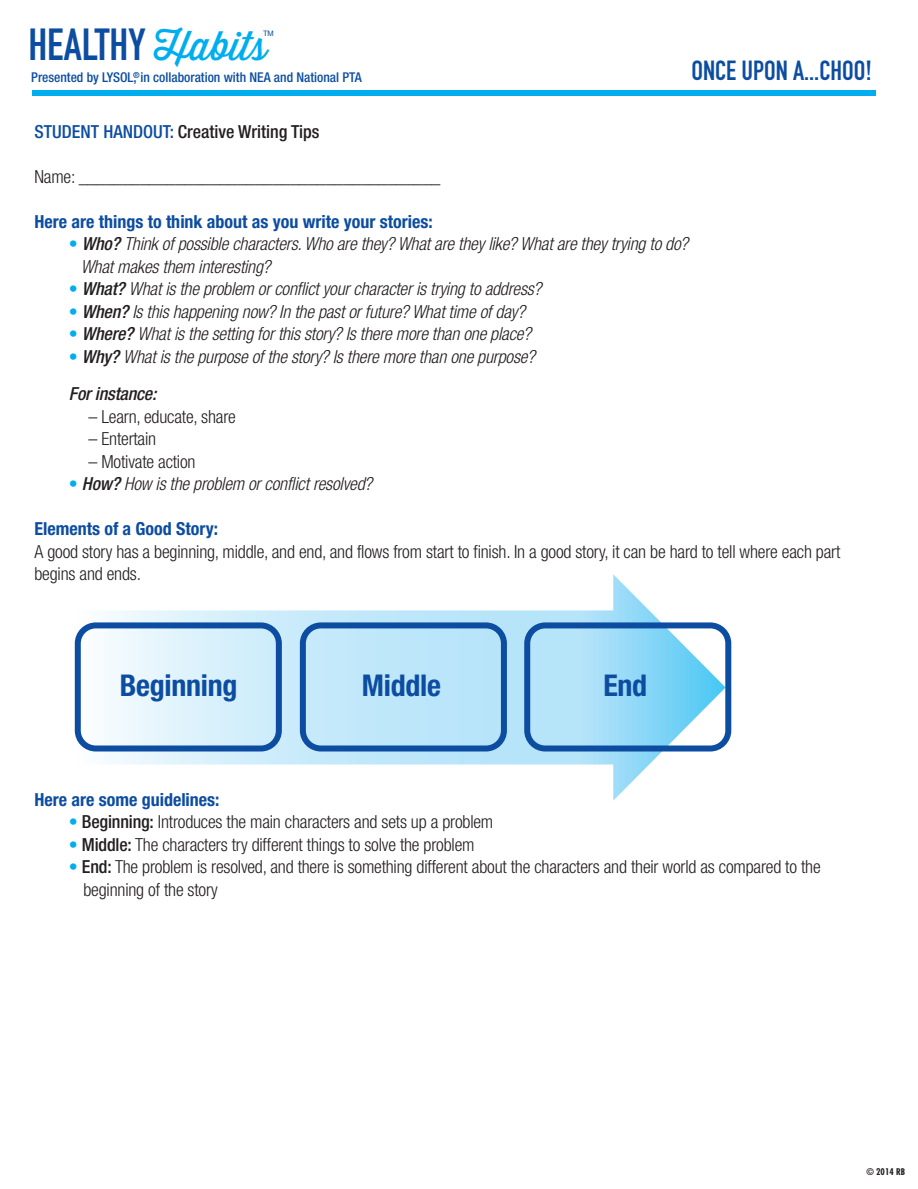
<style>
.page{position:relative;width:918px;height:1189px;background:#fff}
.page>*{position:absolute;margin:0;border:0;box-sizing:border-box;transform-origin:0 0}
.t1{font:44.25px "DIN Engschrift Alternate";color:#0d4da1}
.t2{font:700 condensed 30px "Helvetica Neue";letter-spacing:-.01em;color:#0d4da1}
.t3{font:27.3px "DIN Engschrift Alternate";color:#0d4da1}
.t4{font:300 condensed 18px/22.5px "Helvetica Neue";letter-spacing:-.01em;color:#231f20}
.t5{font:italic 300 condensed 18px/22.5px "Helvetica Neue";letter-spacing:-.01em;color:#231f20}
.t6{font:700 condensed 18px "Helvetica Neue";color:#0d4da1}
.t7{font:500 condensed 18px "Helvetica Neue";color:#231f20}
.t8{font:500 condensed 13.5px "Helvetica Neue";color:#0d4da1}
.t9{font:700 condensed 9px "Futura";color:#231f20}
.t10{font:500 condensed 8.25px "Helvetica Neue";color:#0d4da1}
.t11{font:7.5px "Helvetica";color:#0d4da1}
.s1{font-family:"Thirsty Script";font-size:40.05px;color:#00aeef}
.s2{color:#0d4da1}
.s3{font-style:normal;color:#00aeef}
.s4{font-weight:500}
.s5{color:#00aeef}
</style>
<div class="page">
<div style="left:32px;top:90px;width:843px;height:5px;background:#00aeef"></div>
<svg style="left:74px;top:574px;width:650px;height:226px"></svg>
<div style="left:75px;top:622px;width:207px;height:129px;border:6px solid #0d4da1;border-radius:18px"></div>
<div style="left:300px;top:622px;width:207px;height:129px;border:6px solid #0d4da1;border-radius:18px"></div>
<div style="left:524px;top:622px;width:207px;height:129px;border:6px solid #0d4da1;border-radius:18px"></div>
<h1 class="t1" style="left:28px;top:18px;width:240px">HEALTHY <span class="s1">Habits</span></h1>
<p class="t11" style="left:263px;top:28px;width:12px">TM</p>
<p class="t8" style="left:31px;top:69px;width:332px">Presented by LYSOL, in collaboration with NEA and National PTA</p>
<h3 class="t3" style="left:691px;top:54px;width:182px">ONCE UPON A...CHOO!</h3>
<p class="t10" style="left:133px;top:70px;width:8px">®</p>
<p class="t7" style="left:34px;top:120px;width:286px"><span class="s2">STUDENT HANDOUT:</span> Creative Writing Tips</p>
<p class="t4" style="left:34px;top:165px;width:408px">Name: _________________________________________</p>
<p class="t6" style="left:34px;top:210px;width:400px">Here are things to think about as you write your stories:</p>
<p class="t5" style="left:81px;top:232px;width:609px;text-indent:-12px"><span class="s3">•</span> <span class="s4">Who?</span> Think of possible characters. Who are they? What are they like? What are they trying to do?<br>What makes them interesting?</p>
<p class="t5" style="left:69px;top:277px;width:474px"><span class="s3">•</span> <span class="s4">What?</span> What is the problem or conflict your character is trying to address?</p>
<p class="t5" style="left:69px;top:300px;width:457px"><span class="s3">•</span> <span class="s4">When?</span> Is this happening now? In the past or future? What time of day?</p>
<p class="t5" style="left:69px;top:322px;width:463px"><span class="s3">•</span> <span class="s4">Where?</span> What is the setting for this story? Is there more than one place?</p>
<p class="t5" style="left:69px;top:337px;width:467px;line-height:37.5px"><span class="s3">•</span> <span class="s4">Why?</span> What is the purpose of the story? Is there more than one purpose?<br><span class="s4">For instance:</span></p>
<p class="t4" style="left:88px;top:405px;width:149px">– Learn, educate, share</p>
<p class="t4" style="left:88px;top:427px;width:69px">– Entertain</p>
<p class="t4" style="left:88px;top:450px;width:109px">– Motivate action</p>
<p class="t5" style="left:69px;top:472px;width:305px"><span class="s3">•</span> <span class="s4">How?</span> How is the problem or conflict resolved?</p>
<p class="t6" style="left:34px;top:518px;width:185px">Elements of a Good Story:</p>
<p class="t4" style="left:34px;top:540px;width:807px">A good story has a beginning, middle, and end, and flows from start to finish. In a good story, it can be hard to tell where each part begins and ends.</p>
<h2 class="t2" style="left:120px;top:667px;width:119px">Beginning</h2>
<h2 class="t2" style="left:362px;top:667px;width:80px">Middle</h2>
<h2 class="t2" style="left:603px;top:667px;width:45px">End</h2>
<p class="t6" style="left:34px;top:788px;width:187px">Here are some guidelines:</p>
<p class="t4" style="left:69px;top:810px;width:426px"><span class="s5">•</span> <span class="s4">Beginning:</span> Introduces the main characters and sets up a problem</p>
<p class="t4" style="left:69px;top:832px;width:407px"><span class="s5">•</span> <span class="s4">Middle:</span> The characters try different things to solve the problem</p>
<p class="t4" style="left:83px;top:855px;width:739px;text-indent:-14px"><span class="s5">•</span> <span class="s4">End:</span> The problem is resolved, and there is something different about the characters and their world as compared to the beginning of the story</p>
<p class="t9" style="left:866px;top:1165px;width:40px">© 2014 RB</p>
</div>
